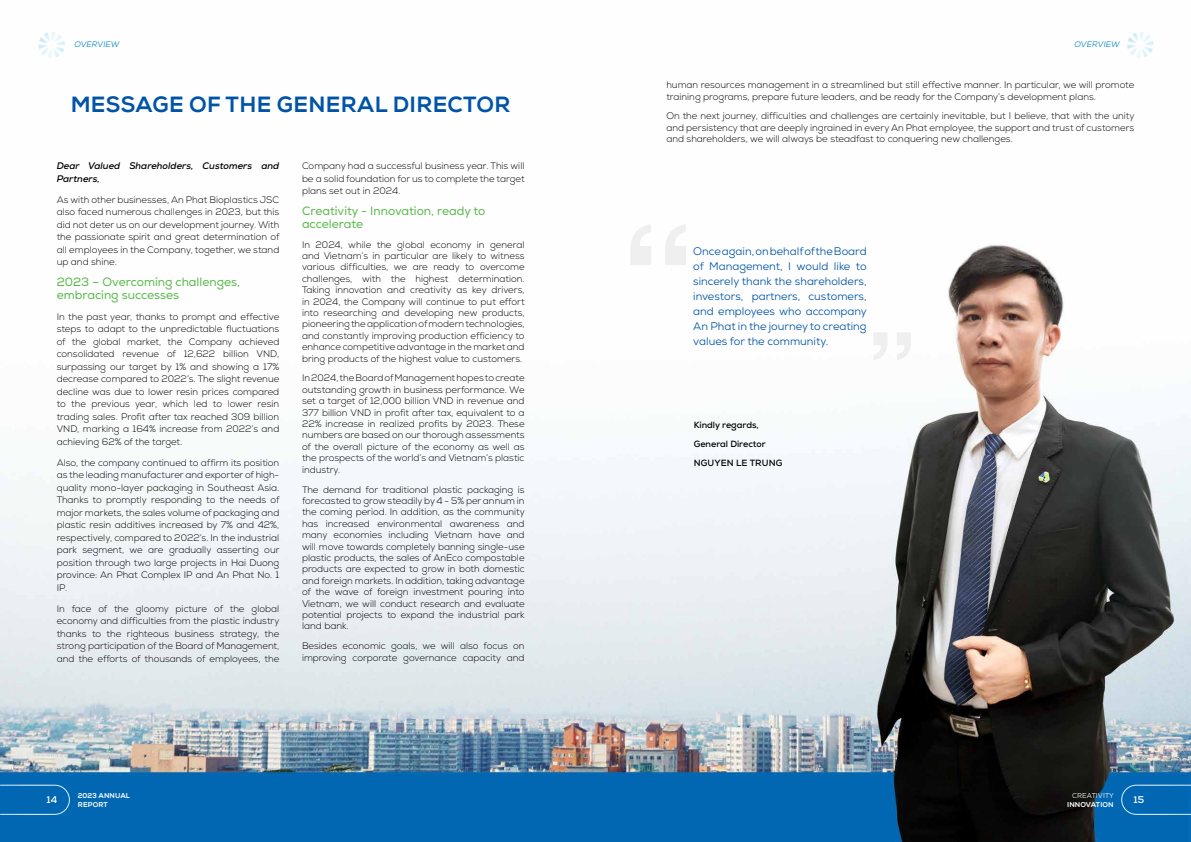
<style>
.page{position:relative;width:1191px;height:842px;background:#fff}
.page>*{position:absolute;margin:0;border:0;box-sizing:border-box;transform-origin:0 0}
.t1{font:22px "SVN Nexa X Bold";letter-spacing:.015em;color:#0054a6}
.t2{font:12px/12.5px "SVN Nexa";color:#56b948}
.t3{font:11px/15px "SVN Nexa";color:#0054a6;text-align:justify}
.t4{font:700 9.8px "SVN Nexa";color:#fff}
.t5{font:300 9.5px/11.4px "SVN Nexa";color:#000;text-align:justify}
.t6{font:italic 700 9.5px/12.5px "SVN Nexa";color:#000}
.t7{font:700 9px/19.3px "SVN Nexa";color:#000}
.t8{font:italic 8px "SVN Nexa";letter-spacing:.015em;color:#0086c5}
.t9{font:7px/9.5px "SVN Nexa X Bold";letter-spacing:.015em;color:#fff}
.t10{font:7px "SVN Nexa";letter-spacing:.015em;color:#fff}
</style>
<div class="page">
<img style="left:0;top:43px;width:1191px;height:799px">
<svg style="left:630px;top:224px;width:56px;height:41px"></svg>
<svg style="left:873px;top:332px;width:38px;height:28px"></svg>
<svg style="left:39px;top:32px;width:26px;height:26px"></svg>
<svg style="left:1127px;top:32px;width:26px;height:26px"></svg>
<svg style="left:0;top:784px;width:70px;height:31px;background:#1171b7"></svg>
<svg style="left:1120px;top:784px;width:71px;height:31px;background:#1070b7"></svg>
<p class="t8" style="left:74px;top:39px;width:47px">OVERVIEW</p>
<p class="t8" style="left:1074px;top:39px;width:47px">OVERVIEW</p>
<h1 class="t1" style="left:71px;top:89px;width:441px">MESSAGE OF THE GENERAL DIRECTOR</h1>
<p class="t6" style="left:57px;top:159px;width:224px">Dear Valued Shareholders, Customers and<br>Partners,</p>
<p class="t5" style="left:57px;top:193px;width:224px;line-height:12.5px">As with other businesses, An Phat Bioplastics JSC also faced numerous challenges in 2023, but this did not deter us on our development journey. With the passionate spirit and great determination of all employees in the Company, together, we stand up and shine.</p>
<p class="t2" style="left:57px;top:275px;width:185px">2023 – Overcoming challenges, embracing successes</p>
<p class="t5" style="left:57px;top:310px;width:224px;line-height:12.5px">In the past year, thanks to prompt and effective steps to adapt to the unpredictable fluctuations of the global market, the Company achieved consolidated revenue of 12,622 billion VND, surpassing our target by 1% and showing a 17% decrease compared to 2022’s. The slight revenue decline was due to lower resin prices compared to the previous year, which led to lower resin trading sales. Profit after tax reached 309 billion VND, marking a 164% increase from 2022’s and achieving 62% of the target.</p>
<p class="t5" style="left:57px;top:456px;width:224px;line-height:12.5px">Also, the company continued to affirm its position as the leading manufacturer and exporter of high&shy;quality mono-layer packaging in Southeast Asia.<br>Thanks to promptly responding to the needs of major markets, the sales volume of packaging and plastic resin additives increased by 7% and 42%, respectively, compared to 2022’s. In the industrial park segment, we are gradually asserting our position through two large projects in Hai Duong province: An Phat Complex IP and An Phat No. 1<br>IP.</p>
<p class="t5" style="left:57px;top:602px;width:224px;line-height:12.5px">In face of the gloomy picture of the global economy and difficulties from the plastic industry thanks to the righteous business strategy, the strong participation of the Board of Management, and the efforts of thousands of employees, the</p>
<p class="t5" style="left:302px;top:159px;width:224px;line-height:12.5px">Company had a successful business year. This will be a solid foundation for us to complete the target plans set out in 2024.</p>
<p class="t2" style="left:302px;top:204px;width:185px">Creativity - Innovation, ready to accelerate</p>
<p class="t5" style="left:302px;top:238px;width:224px">In 2024, while the global economy in general and Vietnam’s in particular are likely to witness various difficulties, we are ready to overcome challenges, with the highest determination.<br>Taking innovation and creativity as key drivers, in 2024, the Company will continue to put effort into researching and developing new products, pioneering the application of modern technologies, and constantly improving production efficiency to enhance competitive advantage in the market and bring products of the highest value to customers.</p>
<p class="t5" style="left:302px;top:372px;width:224px">In 2024, the Board of Management hopes to create outstanding growth in business performance. We set a target of 12,000 billion VND in revenue and 377 billion VND in profit after tax, equivalent to a 22% increase in realized profits by 2023. These numbers are based on our thorough assessments of the overall picture of the economy as well as the prospects of the world’s and Vietnam’s plastic industry.</p>
<p class="t5" style="left:302px;top:483px;width:224px">The demand for traditional plastic packaging is forecasted to grow steadily by 4 - 5% per annum in the coming period. In addition, as the community has increased environmental awareness and many economies including Vietnam have and will move towards completely banning single-use plastic products, the sales of AnEco compostable products are expected to grow in both domestic and foreign markets. In addition, taking advantage of the wave of foreign investment pouring into Vietnam, we will conduct research and evaluate potential projects to expand the industrial park land bank.</p>
<p class="t5" style="left:302px;top:640px;width:224px">Besides economic goals, we will also focus on improving corporate governance capacity and</p>
<p class="t5" style="left:666px;top:79px;width:469px">human resources management in a streamlined but still effective manner. In particular, we will promote training programs, prepare future leaders, and be ready for the Company’s development plans.</p>
<p class="t5" style="left:666px;top:110px;width:469px">On the next journey, difficulties and challenges are certainly inevitable, but I believe, that with the unity and persistency that are deeply ingrained in every An Phat employee, the support and trust of customers and shareholders, we will always be steadfast to conquering new challenges.</p>
<p class="t3" style="left:693px;top:243px;width:175px">Once again, on behalf of the Board of Management, I would like to sincerely thank the shareholders, investors, partners, customers, and employees who accompany An Phat in the journey to creating values for the community.</p>
<p class="t7" style="left:693px;top:415px;width:90px">Kindly regards,<br>General Director<br>NGUYEN LE TRUNG</p>
<p class="t9" style="left:78px;top:790px;width:54px">2023 ANNUAL<br>REPORT</p>
<p class="t10" style="left:1072px;top:790px;width:43px">CREATIVITY</p>
<p class="t4" style="left:47px;top:793px;width:12px">14</p>
<p class="t4" style="left:1133px;top:793px;width:12px">15</p>
<p class="t9" style="left:1067px;top:800px;width:48px">INNOVATION</p>
</div>
